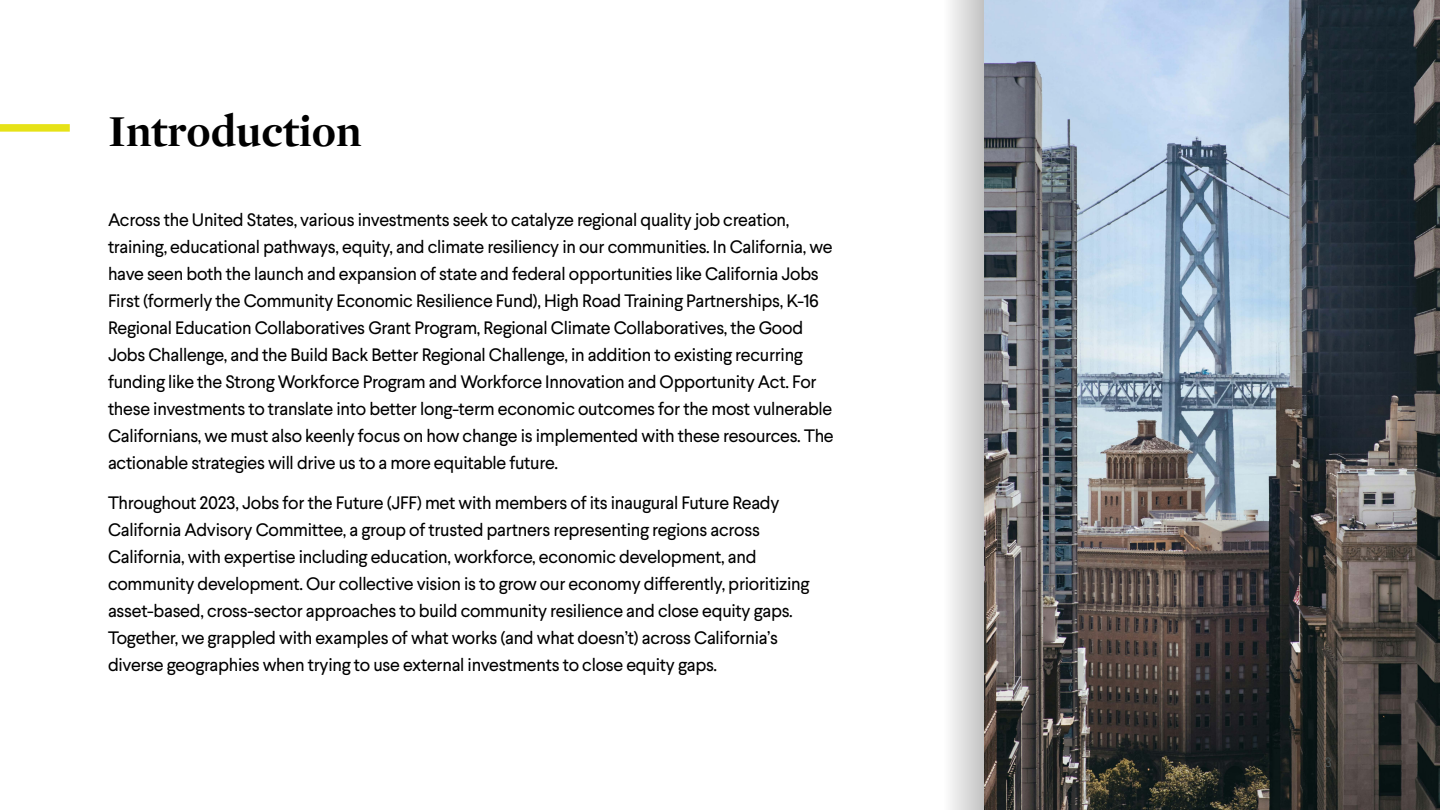
<style>
.page{position:relative;width:1440px;height:810px;background:#fff}
.page>*{position:absolute;margin:0;border:0;box-sizing:border-box;transform-origin:0 0}
.t1{font:700 45px "Mercury Display";color:#000}
.t2{font:18px/27px "Larsseit";letter-spacing:-.015em;color:#000}
.t3{font:300 13.5px "Larsseit";color:#4d5758}
</style>
<div class="page">
<img style="left:984px;top:0;width:456px;height:810px">
<div style="left:943px;top:0;width:41px;height:810px;background:linear-gradient(to right,#fff,#c2c2c2)"></div>
<div style="left:0;top:124px;width:70px;height:8px;background:#e6e217"></div>
<h1 class="t1" style="left:108px;top:98px;width:255px">Introduction</h1>
<p class="t2" style="left:108px;top:206px;width:727px">Across the United States, various investments seek to catalyze regional quality job creation, training, educational pathways, equity, and climate resiliency in our communities. In California, we have seen both the launch and expansion of state and federal opportunities like California Jobs First (formerly the Community Economic Resilience Fund), High Road Training Partnerships, K-16<br>Regional Education Collaboratives Grant Program, Regional Climate Collaboratives, the Good Jobs Challenge, and the Build Back Better Regional Challenge, in addition to existing recurring funding like the Strong Workforce Program and Workforce Innovation and Opportunity Act. For these investments to translate into better long-term economic outcomes for the most vulnerable Californians, we must also keenly focus on how change is implemented with these resources. The actionable strategies will drive us to a more equitable future.</p>
<p class="t2" style="left:108px;top:489px;width:703px">Throughout 2023, Jobs for the Future (JFF) met with members of its inaugural Future Ready California Advisory Committee, a group of trusted partners representing regions across California, with expertise including education, workforce, economic development, and community development. Our collective vision is to grow our economy differently, prioritizing asset-based, cross-sector approaches to build community resilience and close equity gaps.<br>Together, we grappled with examples of what works (and what doesn’t) across California’s diverse geographies when trying to use external investments to close equity gaps.</p>
<p class="t3" style="left:1325px;top:754px;width:9px">3</p>
</div>
